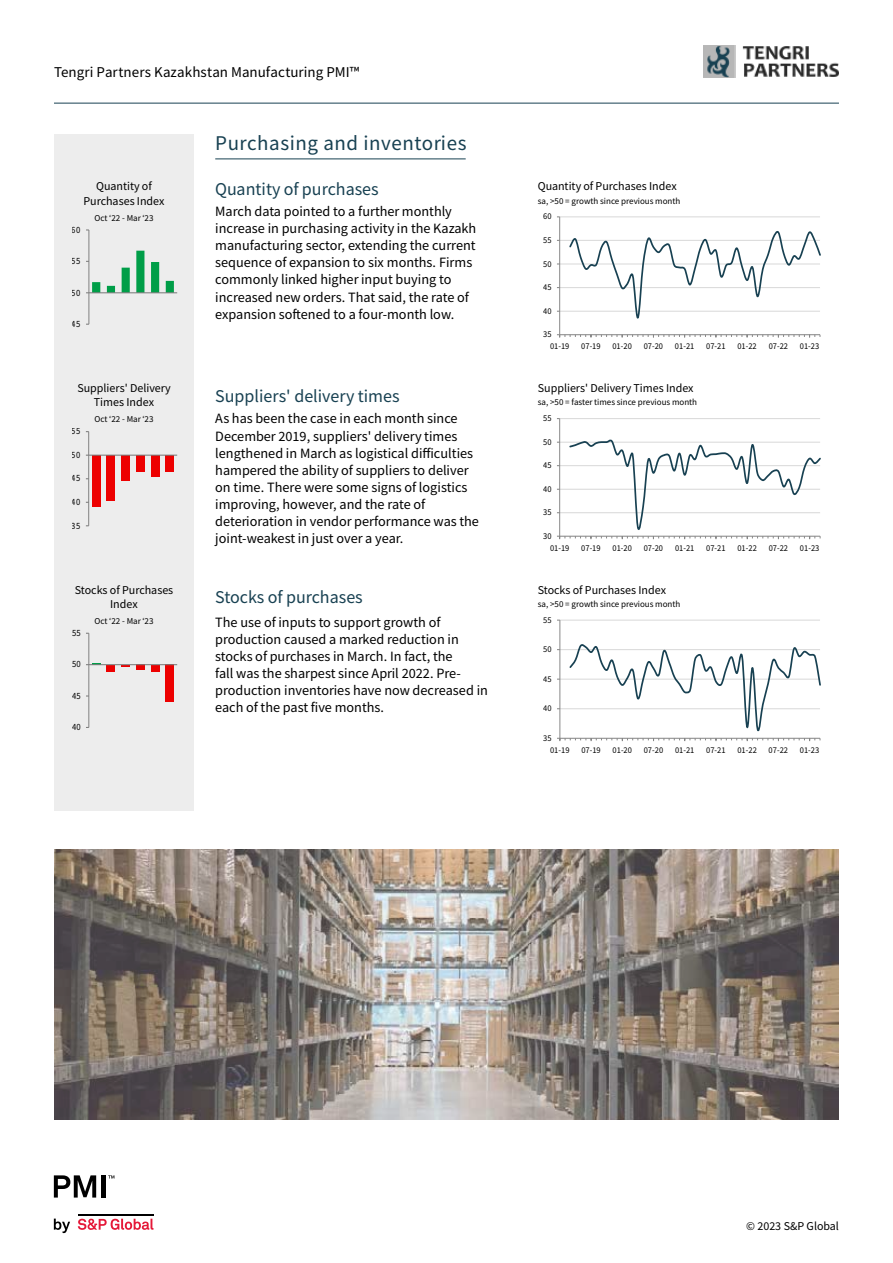
<style>
.page{position:relative;width:893px;height:1263px;background:#fff}
.page>*{position:absolute;margin:0;border:0;box-sizing:border-box;transform-origin:0 0}
.t1{font:21px "Source Sans Variable";letter-spacing:.025em;color:#184152}
.t2{font:18px "Source Sans Variable";color:#184152}
.t3{font:15px "Source Sans Variable";letter-spacing:.005em;color:#000}
.t4{font:14.25px/17.1px "Source Sans Variable";color:#000}
.t5{font:12px/14.4px "Source Sans Variable";color:#000;text-align:center}
.t6{font:9.6px "Source Sans Pro";letter-spacing:.005em;color:#000;scale:.9 1}
.t7{font:9.6px "Source Sans Pro";letter-spacing:.005em;color:#000;scale:.91 1}
.t8{font:9.45px "Source Sans Pro";letter-spacing:.005em;color:#000;scale:.91 1}
.t9{font:9px "Source Sans Variable";color:#000}
.t10{font:8.85px "Source Sans Pro";letter-spacing:-.005em;color:#000;scale:.95 1}
.t11{font:8.85px "Source Sans Pro";letter-spacing:-.005em;color:#000;scale:.94 1}
.t12{font:8.85px "Source Sans Pro";letter-spacing:-.005em;color:#000;scale:.96 1}
</style>
<div class="page">
<hr style="left:54px;top:103px;width:785px;height:1px;background:#184152">
<img style="left:704px;top:45px;width:135px;height:32px">
<svg style="left:54px;top:1218px;width:16px;height:15px"></svg>
<svg style="left:78px;top:1218px;width:75px;height:12px"></svg>
<hr style="left:78px;top:1213px;width:75px;height:2px;background:#000">
<svg style="left:54px;top:1175px;width:42px;height:22px"></svg>
<div style="left:101px;top:1175px;width:5px;height:22px;background:#000"></div>
<svg style="left:108px;top:1175px;width:6px;height:3px"></svg>
<div style="left:54px;top:134px;width:140px;height:677px;background:#ededed"></div>
<hr style="left:215px;top:159px;width:251px;height:1px;background:#184152">
<hr style="left:560px;top:311px;width:260px;height:1px;background:#d9d9d9">
<hr style="left:560px;top:287px;width:260px;height:1px;background:#d9d9d9">
<hr style="left:560px;top:264px;width:260px;height:1px;background:#d9d9d9">
<hr style="left:560px;top:240px;width:260px;height:1px;background:#d9d9d9">
<hr style="left:560px;top:217px;width:260px;height:1px;background:#d9d9d9">
<hr style="left:559px;top:217px;width:1px;height:118px;background:#868686">
<svg style="left:557px;top:334px;width:264px;height:4px"></svg>
<svg style="left:568px;top:231px;width:253px;height:88px"></svg>
<hr style="left:89px;top:230px;width:1px;height:94px;background:#868686">
<svg style="left:86px;top:251px;width:88px;height:42px"></svg>
<hr style="left:89px;top:292px;width:88px;height:1px;background:#868686">
<hr style="left:560px;top:418px;width:260px;height:1px;background:#d9d9d9">
<hr style="left:559px;top:419px;width:1px;height:117px;background:#868686">
<svg style="left:557px;top:439px;width:264px;height:100px"></svg>
<div style="left:92px;top:455px;width:8px;height:52px;background:#ed0000"></div>
<div style="left:107px;top:455px;width:8px;height:45px;background:#ed0000"></div>
<div style="left:121px;top:455px;width:9px;height:26px;background:#ed0000"></div>
<div style="left:136px;top:455px;width:8px;height:17px;background:#ed0000"></div>
<div style="left:151px;top:455px;width:8px;height:21px;background:#ed0000"></div>
<div style="left:166px;top:455px;width:8px;height:17px;background:#ed0000"></div>
<hr style="left:88px;top:432px;width:1px;height:94px;background:#868686">
<hr style="left:89px;top:455px;width:88px;height:1px;background:#868686">
<div style="left:107px;top:665px;width:8px;height:6px;background:#ed0000"></div>
<div style="left:136px;top:665px;width:8px;height:5px;background:#ed0000"></div>
<div style="left:151px;top:665px;width:8px;height:6px;background:#ed0000"></div>
<div style="left:166px;top:665px;width:8px;height:37px;background:#ed0000"></div>
<hr style="left:89px;top:633px;width:1px;height:94px;background:#868686">
<svg style="left:86px;top:663px;width:14px;height:2px"></svg>
<hr style="left:89px;top:664px;width:88px;height:1px;background:#868686">
<hr style="left:560px;top:620px;width:260px;height:1px;background:#d9d9d9">
<hr style="left:560px;top:620px;width:1px;height:118px;background:#868686">
<svg style="left:557px;top:641px;width:264px;height:100px"></svg>
<img style="left:54px;top:849px;width:785px;height:271px">
<p class="t3" style="left:54px;top:63px;width:307px">Tengri Partners Kazakhstan Manufacturing PMI™</p>
<p class="t5" style="left:83px;top:179px;width:83px">Quantity of<br>Purchases Index</p>
<p class="t7" style="left:72px;top:224px;width:11px">60</p>
<p class="t7" style="left:72px;top:255px;width:11px">55</p>
<p class="t7" style="left:72px;top:286px;width:11px">50</p>
<p class="t7" style="left:72px;top:318px;width:11px">45</p>
<p class="t9" style="left:94px;top:212px;width:61px">Oct ‘22 - Mar ‘23</p>
<p class="t5" style="left:77px;top:381px;width:95px">Suppliers' Delivery<br>Times Index</p>
<p class="t6" style="left:72px;top:425px;width:11px">55</p>
<p class="t6" style="left:72px;top:449px;width:11px">50</p>
<p class="t6" style="left:72px;top:472px;width:11px">45</p>
<p class="t6" style="left:72px;top:496px;width:11px">40</p>
<p class="t6" style="left:72px;top:519px;width:11px">35</p>
<p class="t9" style="left:94px;top:414px;width:61px">Oct ‘22 - Mar ‘23</p>
<p class="t5" style="left:75px;top:582px;width:100px">Stocks of Purchases<br>Index</p>
<p class="t8" style="left:72px;top:627px;width:11px">55</p>
<p class="t8" style="left:72px;top:658px;width:11px">50</p>
<p class="t8" style="left:72px;top:690px;width:11px">45</p>
<p class="t8" style="left:72px;top:721px;width:11px">40</p>
<p class="t9" style="left:94px;top:616px;width:61px">Oct ‘22 - Mar ‘23</p>
<h1 class="t1" style="left:215px;top:130px;width:253px">Purchasing and inventories</h1>
<p class="t2" style="left:215px;top:178px;width:165px">Quantity of purchases</p>
<p class="t4" style="left:215px;top:203px;width:263px">March data pointed to a further monthly increase in purchasing activity in the Kazakh manufacturing sector, extending the current sequence of expansion to six months. Firms commonly linked higher input buying to increased new orders. That said, the rate of expansion softened to a four-month low.</p>
<p class="t2" style="left:215px;top:385px;width:186px">Suppliers' delivery times</p>
<p class="t4" style="left:215px;top:410px;width:265px">As has been the case in each month since December 2019, suppliers' delivery times lengthened in March as logistical difficulties hampered the ability of suppliers to deliver on time. There were some signs of logistics improving, however, and the rate of deterioration in vendor performance was the joint-weakest in just over a year.</p>
<p class="t2" style="left:215px;top:586px;width:149px">Stocks of purchases</p>
<p class="t4" style="left:215px;top:613px;width:274px">The use of inputs to support growth of production caused a marked reduction in stocks of purchases in March. In fact, the<br>fall was the sharpest since April 2022. Pre&shy;production inventories have now decreased in each of the past five months.</p>
<p class="t5" style="left:538px;top:179px;width:140px">Quantity of Purchases Index</p>
<p class="t9" style="left:538px;top:195px;width:144px">sa, &gt;50 = growth since previous month</p>
<p class="t10" style="left:543px;top:211px;width:10px">60</p>
<p class="t10" style="left:543px;top:235px;width:10px">55</p>
<p class="t10" style="left:543px;top:258px;width:10px">50</p>
<p class="t10" style="left:543px;top:282px;width:10px">45</p>
<p class="t10" style="left:543px;top:305px;width:10px">40</p>
<p class="t10" style="left:543px;top:329px;width:10px">35</p>
<p class="t10" style="left:550px;top:341px;width:22px">01-19</p>
<p class="t10" style="left:581px;top:341px;width:22px">07-19</p>
<p class="t10" style="left:612px;top:341px;width:22px">01-20</p>
<p class="t10" style="left:644px;top:341px;width:22px">07-20</p>
<p class="t10" style="left:675px;top:341px;width:22px">01-21</p>
<p class="t10" style="left:706px;top:341px;width:22px">07-21</p>
<p class="t10" style="left:737px;top:341px;width:22px">01-22</p>
<p class="t10" style="left:769px;top:341px;width:22px">07-22</p>
<p class="t10" style="left:800px;top:341px;width:22px">01-23</p>
<p class="t5" style="left:538px;top:381px;width:157px">Suppliers' Delivery Times Index</p>
<p class="t9" style="left:538px;top:397px;width:161px">sa, &gt;50 = faster times since previous month</p>
<p class="t11" style="left:543px;top:413px;width:10px">55</p>
<p class="t11" style="left:543px;top:436px;width:10px">50</p>
<p class="t11" style="left:543px;top:460px;width:10px">45</p>
<p class="t11" style="left:543px;top:483px;width:10px">40</p>
<p class="t11" style="left:543px;top:507px;width:10px">35</p>
<p class="t11" style="left:543px;top:530px;width:10px">30</p>
<p class="t11" style="left:550px;top:542px;width:22px">01-19</p>
<p class="t11" style="left:581px;top:542px;width:22px">07-19</p>
<p class="t11" style="left:612px;top:542px;width:22px">01-20</p>
<p class="t11" style="left:644px;top:542px;width:22px">07-20</p>
<p class="t11" style="left:675px;top:542px;width:22px">01-21</p>
<p class="t11" style="left:706px;top:542px;width:22px">07-21</p>
<p class="t11" style="left:737px;top:542px;width:22px">01-22</p>
<p class="t11" style="left:769px;top:542px;width:22px">07-22</p>
<p class="t11" style="left:800px;top:542px;width:22px">01-23</p>
<p class="t5" style="left:538px;top:582px;width:130px">Stocks of Purchases Index</p>
<p class="t9" style="left:538px;top:599px;width:144px">sa, &gt;50 = growth since previous month</p>
<p class="t12" style="left:543px;top:614px;width:10px">55</p>
<p class="t12" style="left:543px;top:644px;width:10px">50</p>
<p class="t12" style="left:543px;top:673px;width:10px">45</p>
<p class="t12" style="left:543px;top:703px;width:10px">40</p>
<p class="t12" style="left:543px;top:732px;width:10px">35</p>
<p class="t12" style="left:550px;top:744px;width:22px">01-19</p>
<p class="t12" style="left:581px;top:744px;width:22px">07-19</p>
<p class="t12" style="left:613px;top:744px;width:22px">01-20</p>
<p class="t12" style="left:644px;top:744px;width:22px">07-20</p>
<p class="t12" style="left:675px;top:744px;width:22px">01-21</p>
<p class="t12" style="left:706px;top:744px;width:22px">07-21</p>
<p class="t12" style="left:737px;top:744px;width:22px">01-22</p>
<p class="t12" style="left:769px;top:744px;width:22px">07-22</p>
<p class="t12" style="left:800px;top:744px;width:22px">01-23</p>
<p class="t5" style="left:746px;top:1218px;width:94px">© 2023 S&amp;P Global</p>
</div>
